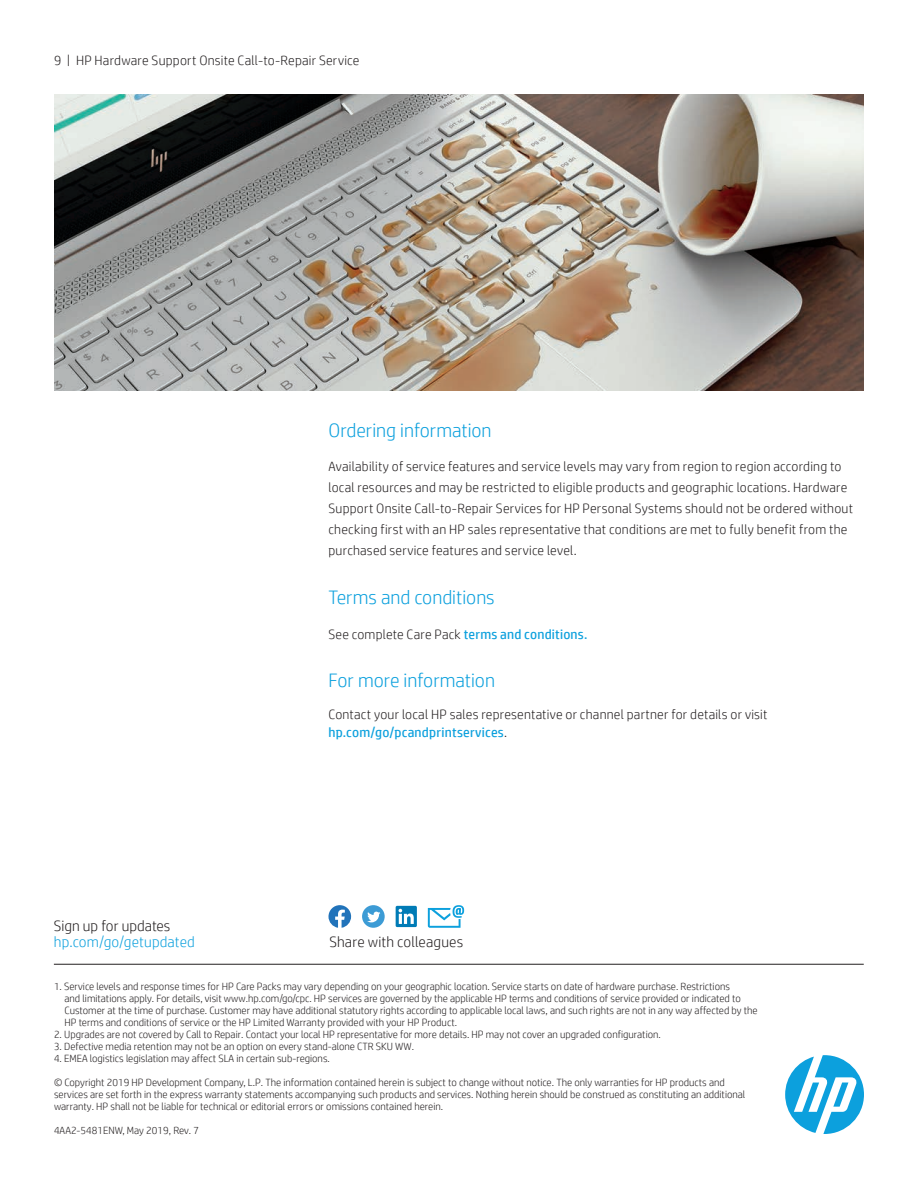
<style>
.page{position:relative;width:918px;height:1188px;background:#fff}
.page>*{position:absolute;margin:0;border:0;box-sizing:border-box;transform-origin:0 0}
.Subhead_no_space{font:300 19.5px "HP Simplified";color:#0ca0dd}
.Call_to_action_10_12{font:300 15px/16.5px "HP Simplified";color:#0ca0dd}
.Legal_7_9{font:300 15px "HP Simplified";letter-spacing:.01em;color:#231f20}
.Subhead_no_space-2{font:300 13.5px/21px "HP Simplified";letter-spacing:.015em;color:#231f20}
.t1{font:300 10.5px/12px "HP Simplified";color:#231f20}
.s1{font-weight:400;color:#0ca0dd}
.s2{color:#231f20}
</style>
<div class="page">
<svg style="left:785px;top:1055px;width:79px;height:79px"></svg>
<hr style="left:54px;top:964px;width:810px;height:1px;background:#231f20">
<img style="left:55px;top:94px;width:808px;height:296px">
<svg style="left:396px;top:906px;width:21px;height:21px"></svg>
<svg style="left:428px;top:905px;width:36px;height:23px"></svg>
<svg style="left:362px;top:905px;width:23px;height:23px"></svg>
<svg style="left:328px;top:905px;width:23px;height:23px"></svg>
<p class="Subhead_no_space-2" style="left:54px;top:49px;width:307px">9 | HP Hardware Support Onsite Call-to-Repair Service</p>
<p class="Subhead_no_space" style="left:328px;top:417px;width:165px">Ordering information</p>
<p class="Subhead_no_space-2" style="left:328px;top:456px;width:526px">Availability of service features and service levels may vary from region to region according to local resources and may be restricted to eligible products and geographic locations. Hardware Support Onsite Call-to-Repair Services for HP Personal Systems should not be ordered without checking first with an HP sales representative that conditions are met to fully benefit from the purchased service features and service level.</p>
<p class="Subhead_no_space" style="left:328px;top:585px;width:168px">Terms and conditions</p>
<p class="Subhead_no_space-2" style="left:328px;top:623px;width:261px">See complete Care Pack <span class="s1">terms and conditions.</span></p>
<p class="Subhead_no_space" style="left:328px;top:668px;width:168px">For more information</p>
<p class="Subhead_no_space-2" style="left:328px;top:705px;width:440px;line-height:18px">Contact your local HP sales representative or channel partner for details or visit <span class="s1">hp.com/go/pcandprintservices</span>.</p>
<p class="Call_to_action_10_12" style="left:54px;top:917px;width:142px"><span class="s2">Sign up for updates </span>hp.com/go/getupdated</p>
<p class="Legal_7_9" style="left:329px;top:932px;width:135px">Share with colleagues</p>
<p class="t1" style="left:64px;top:980px;width:695px;text-indent:-10px">1. Service levels and response times for HP Care Packs may vary depending on your geographic location. Service starts on date of hardware purchase. Restrictions<br>and limitations apply. For details, visit www.hp.com/go/cpc. HP services are governed by the applicable HP terms and conditions of service provided or indicated to Customer at the time of purchase. Customer may have additional statutory rights according to applicable local laws, and such rights are not in any way affected by the HP terms and conditions of service or the HP Limited Warranty provided with your HP Product.</p>
<p class="t1" style="left:54px;top:1028px;width:608px">2. Upgrades are not covered by Call to Repair. Contact your local HP representative for more details. HP may not cover an upgraded configuration.</p>
<p class="t1" style="left:54px;top:1040px;width:362px">3. Defective media retention may not be an option on every stand-alone CTR SKU WW.</p>
<p class="t1" style="left:54px;top:1052px;width:277px">4. EMEA logistics legislation may affect SLA in certain sub-regions.</p>
<p class="t1" style="left:54px;top:1076px;width:693px">© Copyright 2019 HP Development Company, L.P. The information contained herein is subject to change without notice. The only warranties for HP products and services are set forth in the express warranty statements accompanying such products and services. Nothing herein should be construed as constituting an additional warranty. HP shall not be liable for technical or editorial errors or omissions contained herein.</p>
<p class="t1" style="left:54px;top:1124px;width:147px">4AA2-5481ENW, May 2019, Rev. 7</p>
</div>
